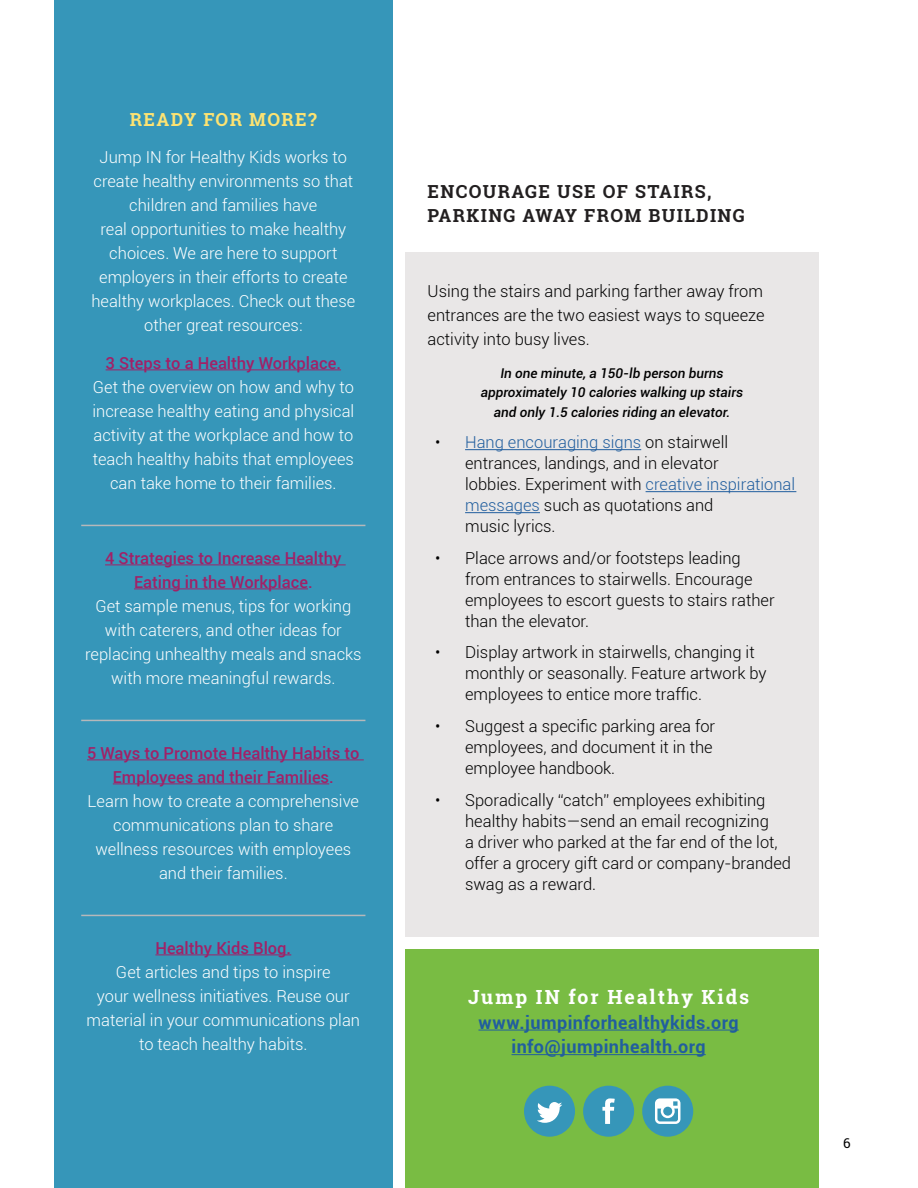
<style>
.page{position:relative;width:918px;height:1188px;background:#fff}
.page>*{position:absolute;margin:0;border:0;box-sizing:border-box;transform-origin:0 0}
.t1{font:700 19.5px "Roboto Slab";letter-spacing:.1em;color:#fff}
.t2{font:700 18px/24.6px "Roboto";letter-spacing:.025em;color:#215e9e;text-align:center}
.t3{font:700 18px/24px "Roboto Slab";letter-spacing:.075em;color:#221f20}
.t4{font:700 18px "Roboto Slab";letter-spacing:.075em;color:#fde372}
.t5{font:300 16.5px/21px "Roboto";color:#000}
.t6{font:300 16.5px/24px "Roboto";color:#fff;text-align:center}
.t7{font:500 16.5px/24px "Roboto";color:#a12167;text-align:center}
.t8{font:italic 500 13.5px/19.5px "Roboto";color:#000;text-align:center}
.t9{font:13.5px "Roboto Slab";color:#000}
.s1{color:#215e9e}
</style>
<div class="page">
<div style="left:405px;top:252px;width:414px;height:685px;background:#e9e7e7"></div>
<hr style="left:465px;top:449px;width:176px;height:1px;background:#215e9e">
<hr style="left:646px;top:491px;width:150px;height:1px;background:#215e9e">
<hr style="left:465px;top:512px;width:75px;height:1px;background:#215e9e">
<div style="left:405px;top:950px;width:414px;height:238px;background:#79bc43"></div>
<hr style="left:478px;top:1030px;width:261px;height:1px;background:#215e9e">
<hr style="left:512px;top:1054px;width:194px;height:1px;background:#215e9e">
<div style="left:524px;top:1086px;width:51px;height:51px;background:#3696b9;border-radius:50%"></div>
<svg style="left:537px;top:1102px;width:25px;height:21px"></svg>
<div style="left:583px;top:1086px;width:51px;height:51px;background:#3696b9;border-radius:50%"></div>
<svg style="left:602px;top:1098px;width:13px;height:26px"></svg>
<div style="left:642px;top:1086px;width:51px;height:51px;background:#3696b9;border-radius:50%"></div>
<svg style="left:655px;top:1098px;width:25px;height:26px"></svg>
<div style="left:54px;top:0;width:339px;height:1188px;background:#3696b9"></div>
<hr style="left:106px;top:369px;width:235px;height:1px;background:#a12167">
<hr style="left:105px;top:564px;width:241px;height:1px;background:#a12167">
<hr style="left:134px;top:588px;width:174px;height:1px;background:#a12167">
<hr style="left:87px;top:759px;width:277px;height:1px;background:#a12167">
<hr style="left:113px;top:783px;width:216px;height:1px;background:#a12167">
<hr style="left:155px;top:954px;width:136px;height:1px;background:#a12167">
<hr style="left:81px;top:525px;width:284px;height:1px;background:#b6b8ba">
<hr style="left:81px;top:720px;width:284px;height:1px;background:#b6b8ba">
<hr style="left:81px;top:915px;width:284px;height:1px;background:#b6b8ba">
<p class="t4" style="left:130px;top:107px;width:188px">READY FOR MORE?</p>
<p class="t6" style="left:91px;top:145px;width:265px">Jump IN for Healthy Kids works to create healthy environments so that children and families have<br>real opportunities to make healthy choices. We are here to support employers in their efforts to create healthy workplaces. Check out these other great resources:</p>
<p class="t7" style="left:106px;top:350px;width:237px">3 Steps to a Healthy Workplace.</p>
<p class="t6" style="left:92px;top:374px;width:263px">Get the overview on how and why to increase healthy eating and physical activity at the workplace and how to teach healthy habits that employees can take home to their families.</p>
<p class="t7" style="left:105px;top:545px;width:238px">4 Strategies to Increase Healthy<br>Eating in the Workplace.</p>
<p class="t6" style="left:85px;top:593px;width:278px">Get sample menus, tips for working with caterers, and other ideas for replacing unhealthy meals and snacks with more meaningful rewards.</p>
<p class="t7" style="left:87px;top:740px;width:274px">5 Ways to Promote Healthy Habits to<br>Employees and their Families.</p>
<p class="t6" style="left:88px;top:788px;width:273px">Learn how to create a comprehensive communications plan to share wellness resources with employees and their families.</p>
<p class="t7" style="left:155px;top:935px;width:137px">Healthy Kids Blog.</p>
<p class="t6" style="left:87px;top:959px;width:275px">Get articles and tips to inspire<br>your wellness initiatives. Reuse our material in your communications plan to teach healthy habits.</p>
<p class="t3" style="left:428px;top:179px;width:319px">ENCOURAGE USE OF STAIRS,<br>PARKING AWAY FROM BUILDING</p>
<p class="t5" style="left:428px;top:279px;width:339px;line-height:24px;text-align:justify">Using the stairs and parking farther away from entrances are the two easiest ways to squeeze activity into busy lives.</p>
<p class="t8" style="left:481px;top:363px;width:264px">In one minute, a 150-lb person burns approximately 10 calories walking up stairs and only 1.5 calories riding an elevator.</p>
<p class="t5" style="left:465px;top:432px;width:332px;text-indent:-30px">• <span class="s1">Hang encouraging signs</span> on stairwell entrances, landings, and in elevator<br>lobbies. Experiment with <span class="s1">creative inspirational messages</span> such as quotations and<br>music lyrics.</p>
<p class="t5" style="left:465px;top:547px;width:311px;text-indent:-30px">• Place arrows and/or footsteps leading from entrances to stairwells. Encourage employees to escort guests to stairs rather than the elevator.</p>
<p class="t5" style="left:465px;top:642px;width:303px;text-indent:-30px">• Display artwork in stairwells, changing it monthly or seasonally. Feature artwork by employees to entice more traffic.</p>
<p class="t5" style="left:465px;top:715px;width:252px;text-indent:-30px">• Suggest a specific parking area for employees, and document it in the employee handbook.</p>
<p class="t5" style="left:465px;top:789px;width:328px;text-indent:-30px">• Sporadically “catch” employees exhibiting healthy habits—send an email recognizing<br>a driver who parked at the far end of the lot, offer a grocery gift card or company-branded swag as a reward.</p>
<p class="t1" style="left:468px;top:984px;width:283px">Jump IN for Healthy Kids</p>
<p class="t2" style="left:478px;top:1009px;width:262px">www.jumpinforhealthykids.org info@jumpinhealth.org</p>
<p class="t9" style="left:843px;top:1134px;width:9px">6</p>
</div>
